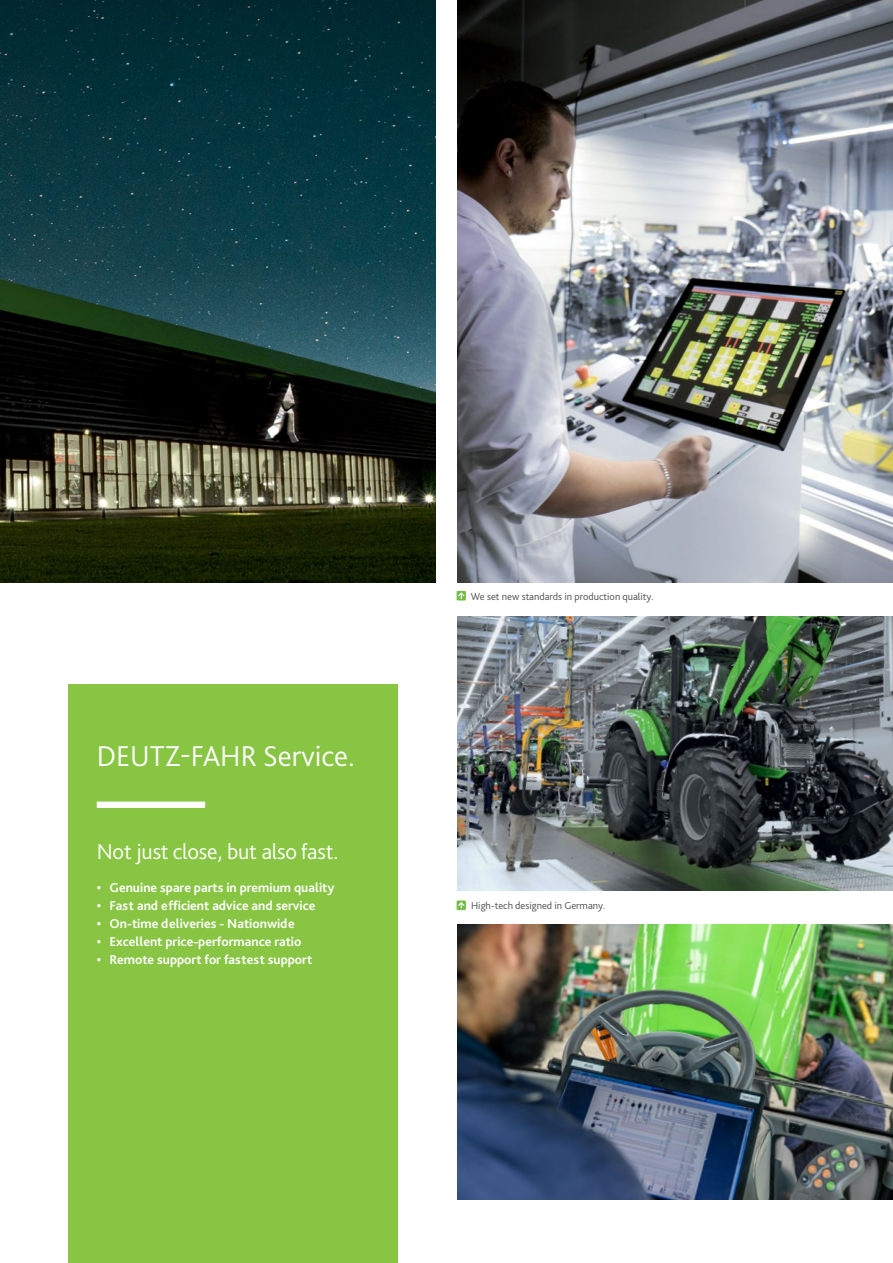
<style>
.page{position:relative;width:893px;height:1263px;background:#fff}
.page>*{position:absolute;margin:0;border:0;box-sizing:border-box;transform-origin:0 0}
.t1{font:300 30px "Bliss Pro";color:#fff}
.t2{font:300 22.5px "Bliss Pro";letter-spacing:-.01em;color:#fff}
.t3{font:700 13.5px "Bliss Pro";color:#fff}
.t4{font:300 10.5px "Bliss Pro";color:#4d4d4f}
</style>
<div class="page">
<img style="left:0;top:376px;width:436px;height:207px">
<svg style="left:0;top:0;width:436px;height:376px;background:#0d373e"></svg>
<img style="left:457px;top:925px;width:436px;height:274px">
<div style="left:68px;top:685px;width:330px;height:578px;background:#87c543"></div>
<img style="left:457px;top:617px;width:436px;height:274px">
<svg style="left:457px;top:900px;width:9px;height:10px"></svg>
<svg style="left:458px;top:902px;width:6px;height:6px"></svg>
<img style="left:457px;top:0;width:436px;height:582px">
<div style="left:457px;top:591px;width:9px;height:9px;background:#72bf44"></div>
<svg style="left:458px;top:592px;width:6px;height:7px"></svg>
<div style="left:97px;top:801px;width:108px;height:7px;background:#fff"></div>
<h1 class="t1" style="left:97px;top:737px;width:260px">DEUTZ-FAHR Service.</h1>
<h2 class="t2" style="left:97px;top:838px;width:243px">Not just close, but also fast.</h2>
<p class="t3" style="left:97px;top:879px;width:239px">• Genuine spare parts in premium quality</p>
<p class="t3" style="left:97px;top:897px;width:220px">• Fast and efficient advice and service</p>
<p class="t3" style="left:97px;top:915px;width:200px">• On-time deliveries - Nationwide</p>
<p class="t3" style="left:97px;top:933px;width:206px">• Excellent price-performance ratio</p>
<p class="t3" style="left:97px;top:951px;width:217px">• Remote support for fastest support</p>
<p class="t4" style="left:471px;top:590px;width:184px">We set new standards in production quality.</p>
<p class="t4" style="left:471px;top:899px;width:135px">High-tech designed in Germany.</p>
</div>
